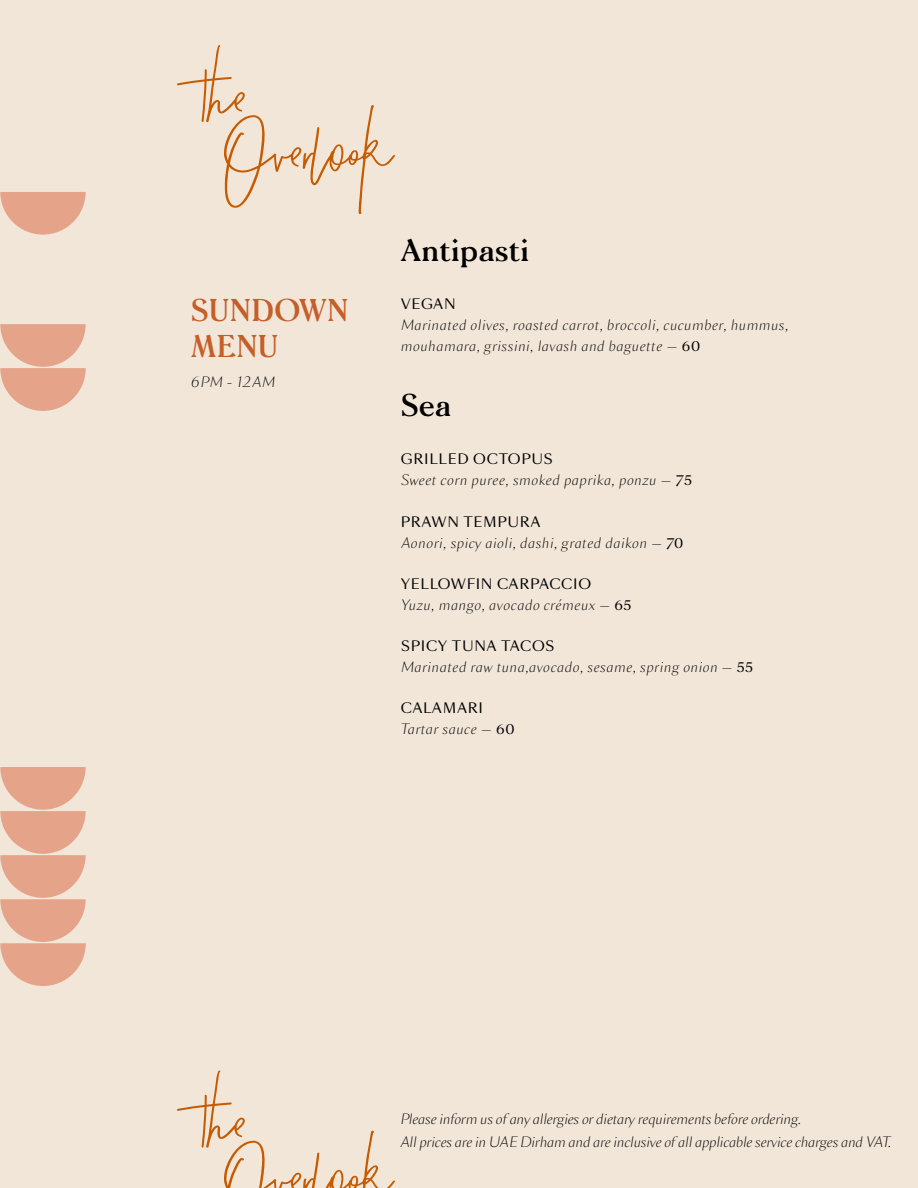
<style>
.page{position:relative;width:918px;height:1188px;background:#f2e6d8}
.page>*{position:absolute;margin:0;border:0;box-sizing:border-box;transform-origin:0 0}
.t1{font:700 30px "Morion";color:#000}
.t2{font:700 30px/36px "Morion";color:#c55e28}
.t3{font:italic 300 13.5px/21px "Sang Bleu Sans";letter-spacing:.05em;color:#000101}
.t4{font:italic 300 13.5px/22.5px "Sang Bleu Sans";color:#000}
.t5{font:13.5px "Sang Bleu Sans";letter-spacing:.04em;color:#000101}
.s1{font-style:normal}
.s2{font-weight:400;font-style:normal}
</style>
<div class="page">
<svg style="left:0;top:192px;width:86px;height:43px"></svg>
<svg style="left:0;top:767px;width:86px;height:219px"></svg>
<svg style="left:0;top:324px;width:86px;height:87px"></svg>
<svg style="left:177px;top:45px;width:219px;height:170px"></svg>
<svg style="left:177px;top:1070px;width:219px;height:118px"></svg>
<h1 class="t2" style="left:191px;top:289px;width:159px">SUNDOWN<br>MENU</h1>
<p class="t3" style="left:191px;top:372px;width:85px">6PM - 12AM</p>
<h1 class="t1" style="left:401px;top:225px;width:130px">Antipasti</h1>
<p class="t5" style="left:401px;top:296px;width:56px">VEGAN</p>
<p class="t3" style="left:401px;top:315px;width:389px">Marinated olives, roasted carrot, broccoli, cucumber, hummus, mouhamara, grissini, lavash and baguette <span class="s1">—</span> <span class="s2">60</span></p>
<h1 class="t1" style="left:401px;top:380px;width:52px">Sea</h1>
<p class="t3" style="left:401px;top:449px;width:293px"><span class="s2">GRILLED OCTOPUS<br></span>Sweet corn puree, smoked paprika, ponzu <span class="s1">—</span> <span class="s2">75</span></p>
<p class="t3" style="left:401px;top:511px;width:284px"><span class="s2">PRAWN TEMPURA<br></span>Aonori, spicy aioli, dashi, grated daikon <span class="s1">—</span> <span class="s2">70</span></p>
<p class="t3" style="left:401px;top:574px;width:232px"><span class="s2">YELLOWFIN CARPACCIO<br></span>Yuzu, mango, avocado crémeux <span class="s1">—</span> <span class="s2">65</span></p>
<p class="t3" style="left:401px;top:636px;width:354px"><span class="s2">SPICY TUNA TACOS<br></span>Marinated raw tuna,avocado, sesame, spring onion <span class="s1">—</span> <span class="s2">55</span></p>
<p class="t3" style="left:401px;top:698px;width:115px"><span class="s2">CALAMARI<br></span>Tartar sauce <span class="s1">—</span> <span class="s2">60</span></p>
<p class="t4" style="left:400px;top:1108px;width:492px">Please inform us of any allergies or dietary requirements before ordering.<br>All prices are in UAE Dirham and are inclusive of all applicable service charges and VAT.</p>
</div>
